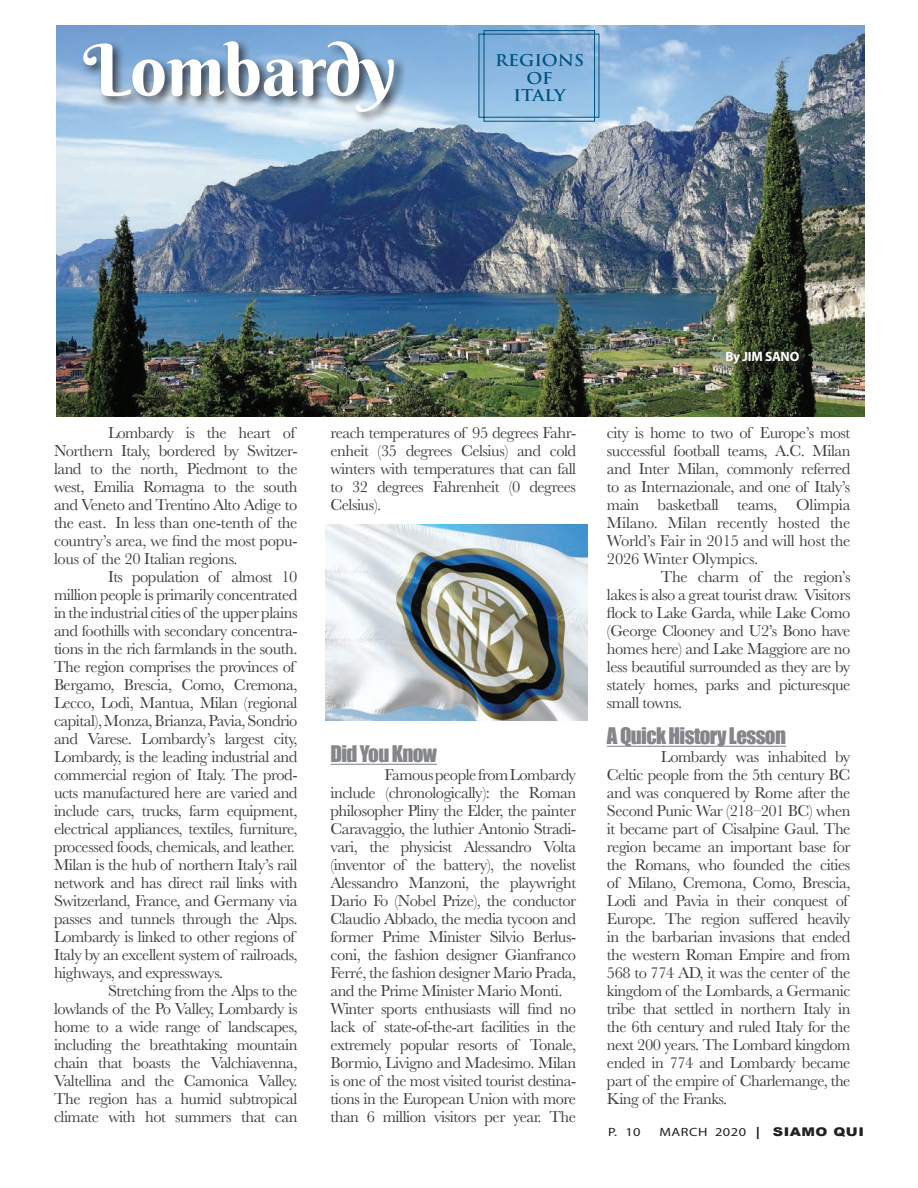
<style>
.page{position:relative;width:918px;height:1188px;background:#fff}
.page>*{position:absolute;margin:0;border:0;box-sizing:border-box;transform-origin:0 0}
.t1{font:71.7px "Berkshire Swash";color:#fff}
.t2{font:21px "Impact";letter-spacing:-.03em;color:#848689}
.t3{font:16.5px/18px "Baskerville";letter-spacing:-.03em;color:#3e3e3f;text-align:justify}
.t4{font:700 15.75px "Trajan Pro";color:#00537f;scale:1.09 1}
.t5{font:700 13.5px "Myriad Pro";letter-spacing:-.02em;color:#fff}
.t6{font:12px "Myriad Pro";letter-spacing:.035em;color:#231f20;scale:1.2 1}
.s1{font-size:18px}
.s2{font-family:"Arial";font-weight:900}
</style>
<div class="page">
<img style="left:56px;top:26px;width:809px;height:391px">
<div style="left:723px;top:347px;width:88px;height:27px;background:#231f20;opacity:.75"></div>
<div style="left:80px;top:38px;width:327px;height:87px;background:#231f20;opacity:.75"></div>
<hr style="left:330px;top:764px;width:107px;height:1px;background:#848689">
<hr style="left:607px;top:746px;width:179px;height:1px;background:#848689">
<svg style="left:478px;top:30px;width:122px;height:92px;background:#84b3da"></svg>
<img style="left:326px;top:525px;width:261px;height:195px">
<p class="t1" style="left:83px;top:25px;width:314px">Lombardy</p>
<p class="t4" style="left:495px;top:51px;width:83px">REGIONS</p>
<p class="t4" style="left:526px;top:68px;width:26px">OF</p>
<p class="t4" style="left:513px;top:85px;width:50px">ITALY</p>
<p class="t3" style="left:54px;top:424px;width:245px;text-align:left;text-indent:54px">Lombardy is the heart of Northern Italy, bordered by Switzer&shy;land to the north, Piedmont to the west, Emilia Romagna to the south and Veneto and Trentino Alto Adige to the east. In less than one-tenth of the country’s area, we find the most popu&shy;lous of the 20 Italian regions.</p>
<p class="t3" style="left:54px;top:568px;width:245px;text-align:left;text-indent:54px">Its population of almost 10 million people is primarily concentrated in the industrial cities of the upper plains and foothills with secondary concentra&shy;tions in the rich farmlands in the south.<br>The region comprises the provinces of Bergamo, Brescia, Como, Cremona, Lecco, Lodi, Mantua, Milan (regional capital), Monza, Brianza, Pavia, Sondrio and Varese. Lombardy’s largest city, Lombardy, is the leading industrial and commercial region of Italy. The prod&shy;ucts manufactured here are varied and include cars, trucks, farm equipment, electrical appliances, textiles, furniture, processed foods, chemicals, and leather.</p>
<p class="t3" style="left:54px;top:856px;width:245px;text-align:left">Milan is the hub of northern Italy’s rail network and has direct rail links with Switzerland, France, and Germany via passes and tunnels through the Alps.<br>Lombardy is linked to other regions of Italy by an excellent system of railroads, highways, and expressways.</p>
<p class="t3" style="left:54px;top:982px;width:245px;text-indent:54px">Stretching from the Alps to the lowlands of the Po Valley, Lombardy is home to a wide range of landscapes, including the breathtaking mountain chain that boasts the Valchiavenna, Valtellina and the Camonica Valley.<br>The region has a humid subtropical climate with hot summers that can</p>
<p class="t3" style="left:330px;top:424px;width:247px">reach temperatures of 95 degrees Fahr&shy;enheit (35 degrees Celsius) and cold winters with temperatures that can fall to 32 degrees Fahrenheit (0 degrees Celsius).</p>
<p class="t2" style="left:330px;top:738px;width:108px">Did You Know</p>
<p class="t3" style="left:330px;top:766px;width:247px;text-indent:54px">Famous people from Lombardy include (chronologically): the Roman philosopher Pliny the Elder, the painter Caravaggio, the luthier Antonio Stradi&shy;vari, the physicist Alessandro Volta (inventor of the battery), the novelist Alessandro Manzoni, the playwright Dario Fo (Nobel Prize), the conductor Claudio Abbado, the media tycoon and former Prime Minister Silvio Berlus&shy;coni, the fashion designer Gianfranco Ferré, the fashion designer Mario Prada, and the Prime Minister Mario Monti.</p>
<p class="t3" style="left:330px;top:1000px;width:247px">Winter sports enthusiasts will find no lack of state-of-the-art facilities in the extremely popular resorts of Tonale, Bormio, Livigno and Madesimo. Milan is one of the most visited tourist destina&shy;tions in the European Union with more than 6 million visitors per year. The</p>
<p class="t5" style="left:726px;top:348px;width:75px">By JIM SANO</p>
<p class="t3" style="left:607px;top:424px;width:245px">city is home to two of Europe’s most successful football teams, A.C. Milan and Inter Milan, commonly referred to as Internazionale, and one of Italy’s main basketball teams, Olimpia Milano. Milan recently hosted the World’s Fair in 2015 and will host the 2026 Winter Olympics.</p>
<p class="t3" style="left:607px;top:568px;width:245px;text-indent:54px">The charm of the region’s lakes is also a great tourist draw. Visitors flock to Lake Garda, while Lake Como (George Clooney and U2’s Bono have homes here) and Lake Maggiore are no less beautiful surrounded as they are by stately homes, parks and picturesque small towns.</p>
<p class="t2" style="left:607px;top:720px;width:181px">A Quick History Lesson</p>
<p class="t3" style="left:607px;top:748px;width:245px;text-align:left;text-indent:54px">Lombardy was inhabited by Celtic people from the 5th century BC and was conquered by Rome after the Second Punic War (218–201 BC) when it became part of Cisalpine Gaul. The region became an important base for the Romans, who founded the cities of Milano, Cremona, Como, Brescia, Lodi and Pavia in their conquest of Europe. The region suffered heavily in the barbarian invasions that ended the western Roman Empire and from 568 to 774 AD, it was the center of the kingdom of the Lombards, a Germanic tribe that settled in northern Italy in the 6th century and ruled Italy for the next 200 years. The Lombard kingdom ended in 774 and Lombardy became part of the empire of Charlemange, the King of the Franks.</p>
<p class="t6" style="left:608px;top:1125px;width:29px">P. 10</p>
<p class="t6" style="left:660px;top:1125px;width:172px">MARCH 2020 <span class="s1">I</span> <span class="s2">SIAMO QUI</span></p>
</div>
